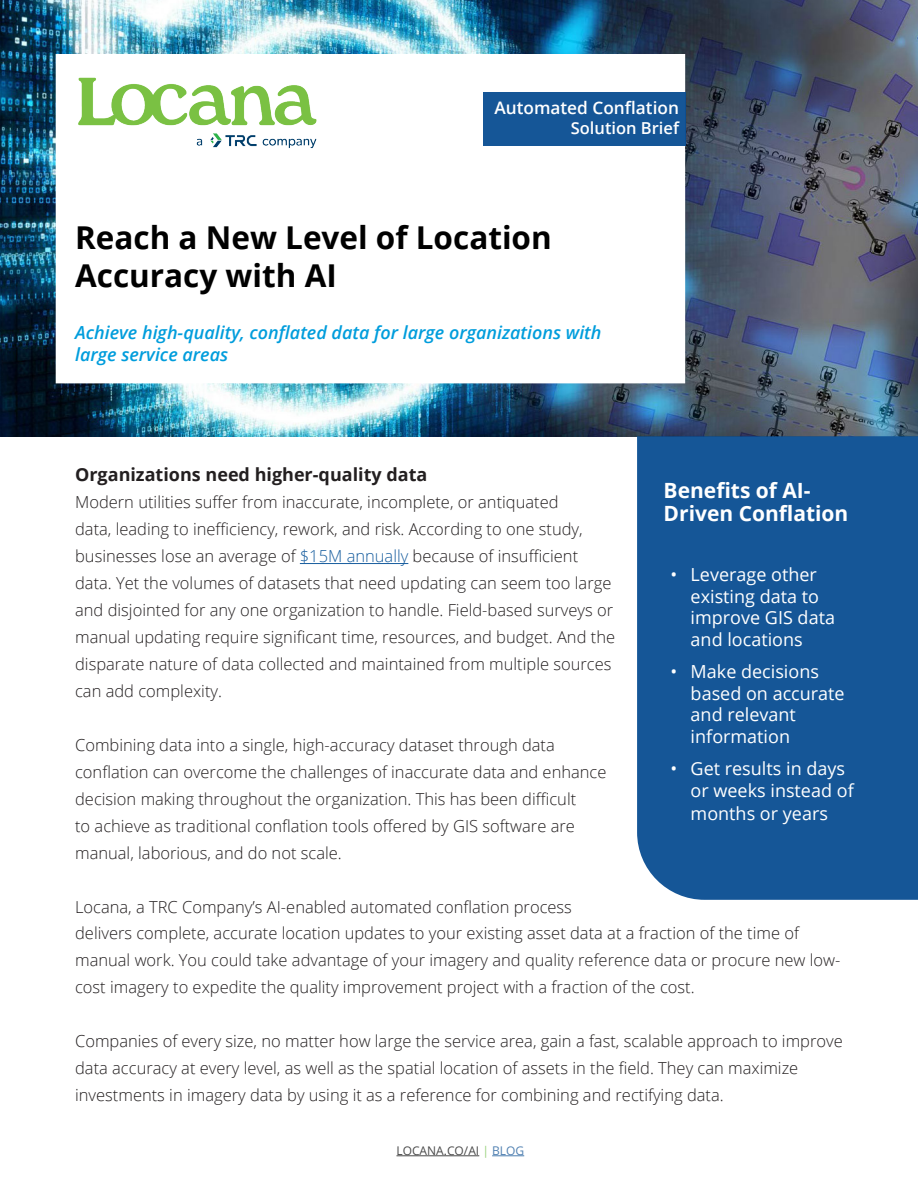
<style>
.page{position:relative;width:918px;height:1188px;background:#fff}
.page>*{position:absolute;margin:0;border:0;box-sizing:border-box;transform-origin:0 0}
.t1{font:700 31.5px/37.8px "Open Sans";color:#000}
.t2{font:700 21px/22.5px "Open Sans";color:#fff}
.t3{font:18px/21.6px "Open Sans";color:#fff}
.t4{font:italic 600 18px/21.6px "Open Sans";color:#009ddc}
.t5{font:700 18px "Open Sans";color:#231f20}
.t6{font:600 17.25px "Open Sans";color:#fff}
.t7{font:300 16.5px/27px "Open Sans";color:#231f20}
.t8{font:600 16.5px "Open Sans";color:#fff}
.t9{font:12px "Open Sans";color:#000}
.s1{color:#175d9e}
.s2{color:#71bf47}
.s3{color:#094d92}
</style>
<div class="page">
<hr style="left:300px;top:563px;width:108px;height:1px;background:#175d9e">
<hr style="left:396px;top:1156px;width:83px;height:1px;background:#000">
<hr style="left:492px;top:1156px;width:32px;height:1px;background:#094d92">
<img style="left:0;top:0;width:918px;height:436px">
<div style="left:56px;top:54px;width:629px;height:329px;background:#fff"></div>
<img style="left:78px;top:77px;width:239px;height:72px">
<div style="left:483px;top:92px;width:202px;height:54px;background:#155697"></div>
<div style="left:637px;top:436px;width:281px;height:464px;background:#155697"></div>
<p class="t6" style="left:494px;top:96px;width:186px">Automated Conflation</p>
<p class="t8" style="left:571px;top:116px;width:110px">Solution Brief</p>
<p class="t1" style="left:75px;top:218px;width:478px">Reach a New Level of Location<br>Accuracy with AI</p>
<p class="t4" style="left:75px;top:321px;width:528px">Achieve high-quality, conflated data for large organizations with large service areas</p>
<p class="t5" style="left:75px;top:462px;width:354px">Organizations need higher-quality data</p>
<p class="t7" style="left:75px;top:488px;width:542px">Modern utilities suffer from inaccurate, incomplete, or antiquated<br>data, leading to inefficiency, rework, and risk. According to one study, businesses lose an average of <span class="s1">$15M annually</span> because of insufficient data. Yet the volumes of datasets that need updating can seem too large and disjointed for any one organization to handle. Field-based surveys or manual updating require significant time, resources, and budget. And the disparate nature of data collected and maintained from multiple sources can add complexity.</p>
<p class="t7" style="left:75px;top:731px;width:533px">Combining data into a single, high-accuracy dataset through data conflation can overcome the challenges of inaccurate data and enhance decision making throughout the organization. This has been difficult<br>to achieve as traditional conflation tools offered by GIS software are manual, laborious, and do not scale.</p>
<p class="t7" style="left:75px;top:893px;width:498px">Locana, a TRC Company’s AI-enabled automated conflation process</p>
<p class="t2" style="left:664px;top:479px;width:186px">Benefits of AI-<br>Driven Conflation</p>
<p class="t3" style="left:691px;top:563px;width:146px;text-indent:-20px">• Leverage other existing data to improve GIS data and locations</p>
<p class="t3" style="left:691px;top:660px;width:156px;text-indent:-20px">• Make decisions based on accurate and relevant information</p>
<p class="t3" style="left:691px;top:758px;width:165px;text-indent:-20px">• Get results in days or weeks instead of</p>
<p class="t3" style="left:691px;top:803px;width:139px">months or years</p>
<p class="t7" style="left:75px;top:920px;width:767px">delivers complete, accurate location updates to your existing asset data at a fraction of the time of manual work. You could take advantage of your imagery and quality reference data or procure new low&shy;cost imagery to expedite the quality improvement project with a fraction of the cost.</p>
<p class="t7" style="left:75px;top:1028px;width:769px">Companies of every size, no matter how large the service area, gain a fast, scalable approach to improve data accuracy at every level, as well as the spatial location of assets in the field. They can maximize investments in imagery data by using it as a reference for combining and rectifying data.</p>
<p class="t9" style="left:396px;top:1142px;width:129px">LOCANA.CO/AI <span class="s2">|</span> <span class="s3">BLOG</span></p>
</div>
